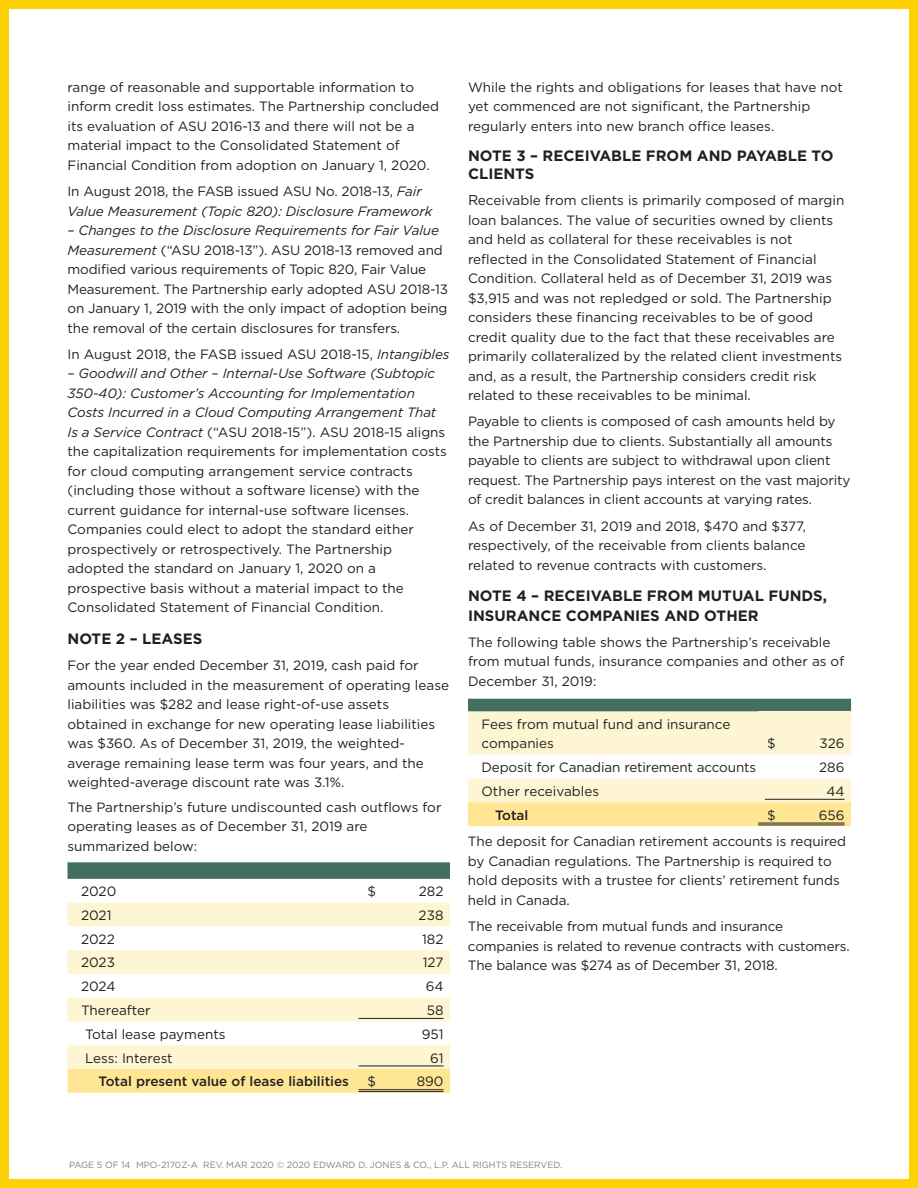
<style>
.page{position:relative;width:918px;height:1188px;background:#fff}
.page>*{position:absolute;margin:0;border:0;box-sizing:border-box;transform-origin:0 0}
.Note_Header{font:700 15px/18px "Gotham";color:#231f20}
.Body{font:13.5px/19.5px "Gotham";color:#231f20}
.Body-2{font:italic 13.5px/19.5px "Gotham";letter-spacing:-.005em;color:#231f20}
.t1{font:500 13.5px "Gotham";color:#231f20}
.t2{font:9px "Gotham";color:#808285}
.s1{font-style:normal}
.s2{font-style:italic}
.s3{font-size:14.25px}
</style>
<div class="page">
<div style="left:0;top:0;width:918px;height:1188px;border:9px solid #fed105"></div>
<svg style="left:68px;top:862px;width:382px;height:17px;background:#487362"></svg>
<svg style="left:68px;top:902px;width:382px;height:1px"></svg>
<div style="left:68px;top:903px;width:382px;height:166px;background:#fef5d2"></div>
<svg style="left:68px;top:926px;width:382px;height:119px"></svg>
<div style="left:68px;top:1069px;width:382px;height:24px;background:#ffe694"></div>
<hr style="left:359px;top:1018px;width:85px;height:1px;background:#231f20">
<hr style="left:359px;top:1066px;width:85px;height:1px;background:#231f20">
<hr style="left:359px;top:1089px;width:85px;height:1px;background:#231f20">
<hr style="left:359px;top:1091px;width:85px;height:1px;background:#231f20">
<svg style="left:468px;top:699px;width:383px;height:127px"></svg>
<hr style="left:765px;top:799px;width:80px;height:1px;background:#231f20">
<hr style="left:758px;top:823px;width:87px;height:1px;background:#231f20">
<hr style="left:758px;top:825px;width:87px;height:1px;background:#231f20">
<p class="Body" style="left:68px;top:77px;width:373px">range of reasonable and supportable information to inform credit loss estimates. The Partnership concluded its evaluation of ASU 2016-13 and there will not be a material impact to the Consolidated Statement of Financial Condition from adoption on January 1, 2020.</p>
<p class="Body-2" style="left:68px;top:181px;width:366px"><span class="s1">In August 2018, the FASB issued ASU No. 2018-13,</span> Fair<br>Value Measurement (Topic 820): Disclosure Framework</p>
<p class="Body" style="left:68px;top:220px;width:382px"><span class="s2">– Changes to the Disclosure Requirements for Fair Value Measurement</span> (“ASU 2018-13”). ASU 2018-13 removed and modified various requirements of Topic 820, Fair Value Measurement. The Partnership early adopted ASU 2018-13 on January 1, 2019 with the only impact of adoption being the removal of the certain disclosures for transfers.</p>
<p class="Body" style="left:68px;top:344px;width:384px">In August 2018, the FASB issued ASU 2018-15, <span class="s2">Intangibles</span></p>
<p class="Body" style="left:68px;top:363px;width:381px"><span class="s2">– Goodwill and Other – Internal-Use Software (Subtopic 350-40): Customer’s Accounting for Implementation Costs Incurred in a Cloud Computing Arrangement That Is a Service Contract</span> (“ASU 2018-15”). ASU 2018-15 aligns the capitalization requirements for implementation costs for cloud computing arrangement service contracts (including those without a software license) with the current guidance for internal-use software licenses.<br>Companies could elect to adopt the standard either prospectively or retrospectively. The Partnership adopted the standard on January 1, 2020 on a prospective basis without a material impact to the Consolidated Statement of Financial Condition.</p>
<p class="Note_Header" style="left:68px;top:629px;width:136px">NOTE 2 – LEASES</p>
<p class="Body" style="left:68px;top:655px;width:383px">For the year ended December 31, 2019, cash paid for amounts included in the measurement of operating lease liabilities was $282 and lease right-of-use assets obtained in exchange for new operating lease liabilities was $360. As of December 31, 2019, the weighted&shy;average remaining lease term was four years, and the weighted-average discount rate was 3.1%.</p>
<p class="Body" style="left:68px;top:797px;width:376px">The Partnership’s future undiscounted cash outflows for operating leases as of December 31, 2019 are summarized below:</p>
<p class="Body" style="left:81px;top:881px;width:37px">2020</p>
<p class="Body" style="left:368px;top:881px;width:10px">$</p>
<p class="Body" style="left:419px;top:881px;width:26px">282</p>
<p class="Body" style="left:81px;top:905px;width:32px">2021</p>
<p class="Body" style="left:419px;top:905px;width:26px">238</p>
<p class="Body" style="left:81px;top:929px;width:35px">2022</p>
<p class="Body" style="left:422px;top:929px;width:23px">182</p>
<p class="Body" style="left:81px;top:953px;width:35px">2023</p>
<p class="Body" style="left:423px;top:953px;width:22px">127</p>
<p class="Body" style="left:81px;top:976px;width:36px">2024</p>
<p class="Body" style="left:426px;top:976px;width:19px">64</p>
<p class="Body" style="left:81px;top:1000px;width:71px">Thereafter</p>
<p class="Body" style="left:427px;top:1000px;width:18px">58</p>
<p class="Body" style="left:85px;top:1024px;width:142px">Total lease payments</p>
<p class="Body" style="left:422px;top:1024px;width:23px">951</p>
<p class="Body" style="left:85px;top:1048px;width:89px">Less: Interest</p>
<p class="Body" style="left:430px;top:1048px;width:15px">61</p>
<p class="t1" style="left:99px;top:1073px;width:252px">Total present value of lease liabilities</p>
<p class="Body" style="left:368px;top:1071px;width:10px">$</p>
<p class="Body" style="left:417px;top:1071px;width:28px">890</p>
<p class="Body" style="left:468px;top:77px;width:376px">While the rights and obligations for leases that have not yet commenced are not significant, the Partnership regularly enters into new branch office leases.</p>
<p class="Note_Header" style="left:468px;top:147px;width:367px">NOTE 3 – RECEIVABLE FROM AND PAYABLE TO<br>CLIENTS</p>
<p class="Body" style="left:468px;top:190px;width:378px"><span class="s3">R</span>eceivable from clients is primarily composed of margin loan balances. The value of securities owned by clients and held as collateral for these receivables is not reflected in the Consolidated Statement of Financial Condition. Collateral held as of December 31, 2019 was $3,915 and was not repledged or sold. The Partnership considers these financing receivables to be of good credit quality due to the fact that these receivables are primarily collateralized by the related client investments and, as a result, the Partnership considers credit risk related to these receivables to be minimal.</p>
<p class="Body" style="left:468px;top:412px;width:384px">Payable to clients is composed of cash amounts held by the Partnership due to clients. Substantially all amounts payable to clients are subject to withdrawal upon client request. The Partnership pays interest on the vast majority of credit balances in client accounts at varying rates.</p>
<p class="Body" style="left:468px;top:516px;width:340px;text-align:justify">As of December 31, 2019 and 2018, $470 and $377, respectively, of the receivable from clients balance related to revenue contracts with customers.</p>
<p class="Note_Header" style="left:468px;top:586px;width:361px;line-height:19.5px">NOTE 4 – RECEIVABLE FROM MUTUAL FUNDS,<br>INSURANCE COMPANIES AND OTHER</p>
<p class="Body" style="left:468px;top:632px;width:378px">The following table shows the Partnership’s receivable from mutual funds, insurance companies and other as of<br>December 31, 2019:</p>
<p class="Body" style="left:482px;top:714px;width:250px">Fees from mutual fund and insurance companies</p>
<p class="Body" style="left:767px;top:734px;width:10px">$</p>
<p class="Body" style="left:819px;top:734px;width:27px">326</p>
<p class="Body" style="left:482px;top:757px;width:276px">Deposit for Canadian retirement accounts</p>
<p class="Body" style="left:819px;top:757px;width:27px">286</p>
<p class="Body" style="left:482px;top:781px;width:119px">Other receivables</p>
<p class="Body" style="left:826px;top:781px;width:20px">44</p>
<p class="t1" style="left:495px;top:806px;width:35px">Total</p>
<p class="Body" style="left:767px;top:805px;width:10px">$</p>
<p class="Body" style="left:819px;top:805px;width:27px">656</p>
<p class="Body" style="left:468px;top:832px;width:380px">The deposit for Canadian retirement accounts is required by Canadian regulations. The Partnership is required to hold deposits with a trustee for clients’ retirement funds held in Canada.</p>
<p class="Body" style="left:468px;top:916px;width:383px">The receivable from mutual funds and insurance companies is related to revenue contracts with customers.<br>The balance was $274 as of December 31, 2018.</p>
<p class="t2" style="left:69px;top:1159px;width:495px">PAGE 5 OF 14 MPO-2170Z-A REV. MAR 2020 © 2020 EDWARD D. JONES &amp; CO., L.P. ALL RIGHTS RESERVED.</p>
</div>
